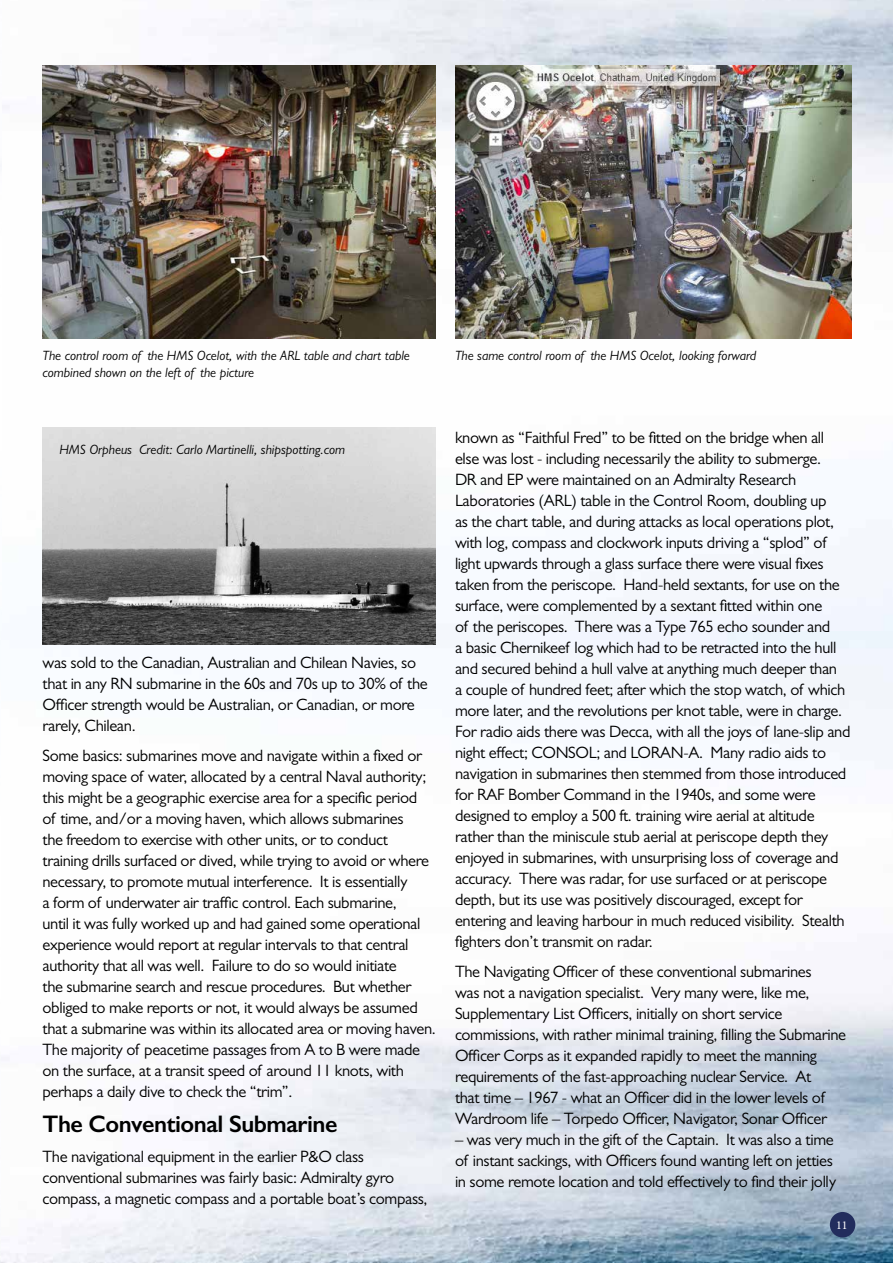
<style>
.page{position:relative;width:893px;height:1263px;background:#fff}
.page>*{position:absolute;margin:0;border:0;box-sizing:border-box;transform-origin:0 0}
.t1{font:600 24px "Gill Sans";letter-spacing:-.02em;color:#000}
.t2{font:16.5px/21px "Gill Sans";letter-spacing:-.02em;color:#000}
.t3{font:italic 13.5px/16.5px "Gill Sans";color:#000}
.t4{font:12px "Minion Pro";color:#fff}
</style>
<div class="page">
<img style="left:0;top:0;width:893px;height:1263px">
<img style="left:43px;top:427px;width:393px;height:217px">
<div style="left:830px;top:1212px;width:25px;height:25px;background:#222d5d;border-radius:50%"></div>
<img style="left:455px;top:66px;width:396px;height:272px">
<img style="left:43px;top:66px;width:393px;height:272px">
<p class="t3" style="left:43px;top:347px;width:369px">The control room of the HMS Ocelot, with the ARL table and chart table combined shown on the left of the picture</p>
<p class="t3" style="left:455px;top:347px;width:303px">The same control room of the HMS Ocelot, looking forward</p>
<p class="t3" style="left:60px;top:442px;width:287px">HMS Orpheus Credit: Carlo Martinelli, shipspotting.com</p>
<p class="t2" style="left:43px;top:652px;width:387px">was sold to the Canadian, Australian and Chilean Navies, so that in any RN submarine in the 60s and 70s up to 30% of the Officer strength would be Australian, or Canadian, or more rarely, Chilean.</p>
<p class="t2" style="left:43px;top:744px;width:395px">Some basics: submarines move and navigate within a fixed or moving space of water, allocated by a central Naval authority; this might be a geographic exercise area for a specific period<br>of time, and/or a moving haven, which allows submarines<br>the freedom to exercise with other units, or to conduct training drills surfaced or dived, while trying to avoid or where necessary, to promote mutual interference. It is essentially<br>a form of underwater air traffic control. Each submarine,<br>until it was fully worked up and had gained some operational experience would report at regular intervals to that central authority that all was well. Failure to do so would initiate<br>the submarine search and rescue procedures. But whether obliged to make reports or not, it would always be assumed that a submarine was within its allocated area or moving haven.<br>The majority of peacetime passages from A to B were made on the surface, at a transit speed of around 11 knots, with perhaps a daily dive to check the “trim”.</p>
<h1 class="t1" style="left:43px;top:1109px;width:296px">The Conventional Submarine</h1>
<p class="t2" style="left:43px;top:1145px;width:386px">The navigational equipment in the earlier P&amp;O class conventional submarines was fairly basic: Admiralty gyro compass, a magnetic compass and a portable boat’s compass,</p>
<p class="t2" style="left:455px;top:427px;width:397px">known as “Faithful Fred” to be fitted on the bridge when all else was lost - including necessarily the ability to submerge.<br>DR and EP were maintained on an Admiralty Research Laboratories (ARL) table in the Control Room, doubling up<br>as the chart table, and during attacks as local operations plot, with log, compass and clockwork inputs driving a “splod” of light upwards through a glass surface there were visual fixes taken from the periscope. Hand-held sextants, for use on the surface, were complemented by a sextant fitted within one<br>of the periscopes. There was a Type 765 echo sounder and<br>a basic Chernikeef log which had to be retracted into the hull and secured behind a hull valve at anything much deeper than<br>a couple of hundred feet; after which the stop watch, of which more later, and the revolutions per knot table, were in charge.<br>For radio aids there was Decca, with all the joys of lane-slip and night effect; CONSOL; and LORAN-A. Many radio aids to navigation in submarines then stemmed from those introduced for RAF Bomber Command in the 1940s, and some were designed to employ a 500 ft. training wire aerial at altitude rather than the miniscule stub aerial at periscope depth they enjoyed in submarines, with unsurprising loss of coverage and accuracy. There was radar, for use surfaced or at periscope depth, but its use was positively discouraged, except for entering and leaving harbour in much reduced visibility. Stealth fighters don’t transmit on radar.</p>
<p class="t2" style="left:455px;top:960px;width:393px">The Navigating Officer of these conventional submarines<br>was not a navigation specialist. Very many were, like me, Supplementary List Officers, initially on short service commissions, with rather minimal training, filling the Submarine Officer Corps as it expanded rapidly to meet the manning requirements of the fast-approaching nuclear Service. At<br>that time – 1967 - what an Officer did in the lower levels of Wardroom life – Torpedo Officer, Navigator, Sonar Officer</p>
<p class="t2" style="left:455px;top:1128px;width:383px">– was very much in the gift of the Captain. It was also a time of instant sackings, with Officers found wanting left on jetties in some remote location and told effectively to find their jolly</p>
<p class="t4" style="left:836px;top:1217px;width:13px">11</p>
</div>
